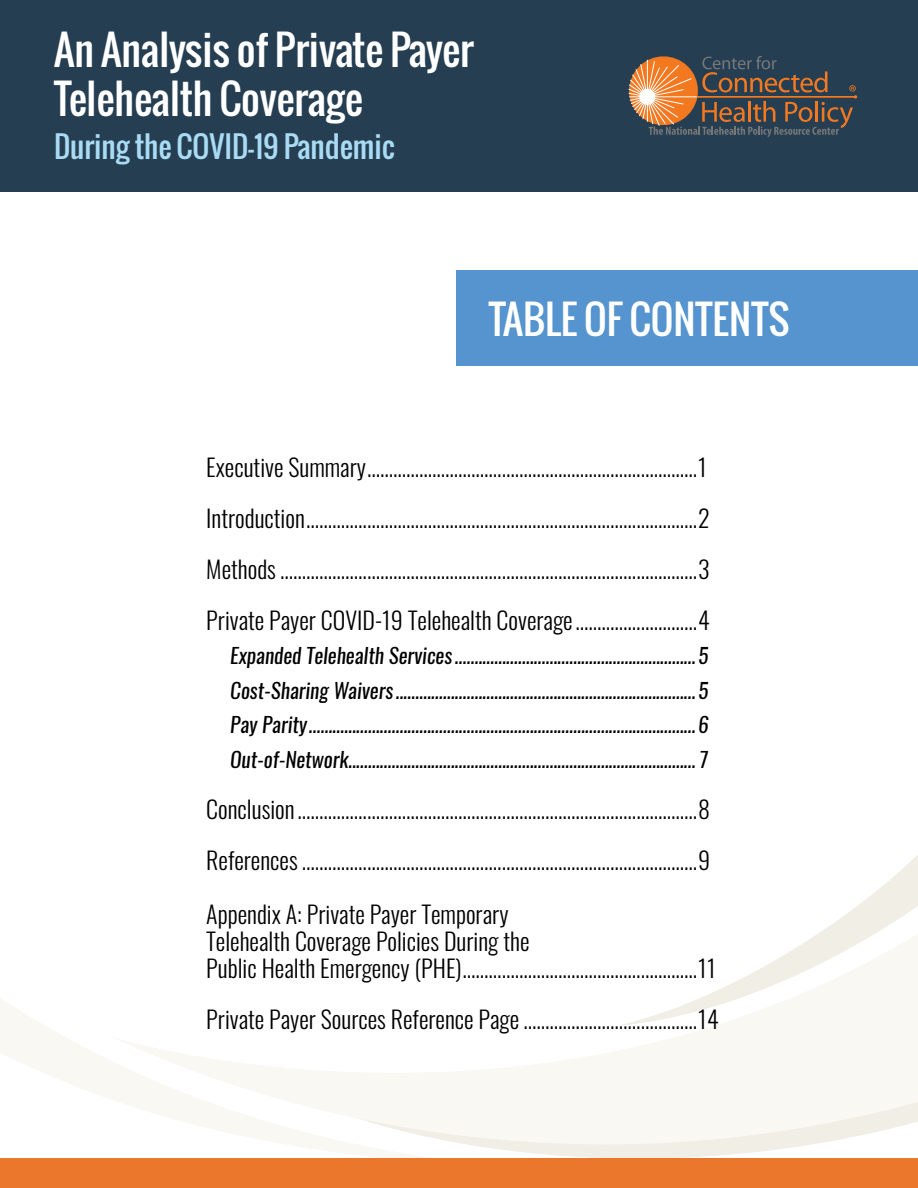
<style>
.page{position:relative;width:918px;height:1188px;background:#fff}
.page>*{position:absolute;margin:0;border:0;box-sizing:border-box;transform-origin:0 0}
.t1{font:40.5px "Oswald";color:#fff}
.chapter{font:39.3px "Oswald";color:#fff}
.t2{font:29.4px "Oswald";color:#a9dbf5}
.t3{font:300 24px "Oswald";color:#000}
.t4{font:italic 21px "Oswald";color:#000}
</style>
<div class="page">
<svg style="left:494px;top:1026px;width:424px;height:132px;fill:#f9f8f3"></svg>
<svg style="left:620px;top:855px;width:298px;height:171px"></svg>
<svg style="left:0;top:999px;width:494px;height:159px"></svg>
<div style="left:456px;top:270px;width:462px;height:95px;background:#5594ce"></div>
<div style="left:0;top:0;width:918px;height:192px;background:#263e51"></div>
<div style="left:0;top:1158px;width:918px;height:30px;background:#eb772c"></div>
<svg style="left:629px;top:56px;width:228px;height:81px"></svg>
<p class="t1" style="left:54px;top:19px;width:421px">An Analysis of Private Payer</p>
<p class="t1" style="left:54px;top:68px;width:310px">Telehealth Coverage</p>
<p class="t2" style="left:54px;top:125px;width:342px">During the COVID-19 Pandemic</p>
<p class="chapter" style="left:489px;top:289px;width:302px">TABLE OF CONTENTS</p>
<p class="t3" style="left:206px;top:446px;width:502px">Executive Summary............................................................................1</p>
<p class="t3" style="left:206px;top:497px;width:505px">Introduction..........................................................................................2</p>
<p class="t3" style="left:206px;top:548px;width:505px">Methods ................................................................................................3</p>
<p class="t3" style="left:206px;top:599px;width:505px">Private Payer COVID-19 Telehealth Coverage............................4</p>
<p class="t4" style="left:230px;top:641px;width:480px">Expanded Telehealth Services.............................................................5</p>
<p class="t4" style="left:230px;top:676px;width:480px">Cost-Sharing Waivers............................................................................5</p>
<p class="t4" style="left:230px;top:710px;width:480px">Pay Parity..................................................................................................6</p>
<p class="t4" style="left:230px;top:745px;width:480px">Out-of-Network........................................................................................7</p>
<p class="t3" style="left:206px;top:788px;width:505px">Conclusion ............................................................................................8</p>
<p class="t3" style="left:206px;top:839px;width:506px">References ...........................................................................................9</p>
<p class="t3" style="left:206px;top:893px;width:304px">Appendix A: Private Payer Temporary</p>
<p class="t3" style="left:206px;top:920px;width:325px">Telehealth Coverage Policies During the</p>
<p class="t3" style="left:206px;top:947px;width:511px">Public Health Emergency (PHE)......................................................11</p>
<p class="t3" style="left:206px;top:998px;width:514px">Private Payer Sources Reference Page ........................................14</p>
</div>
